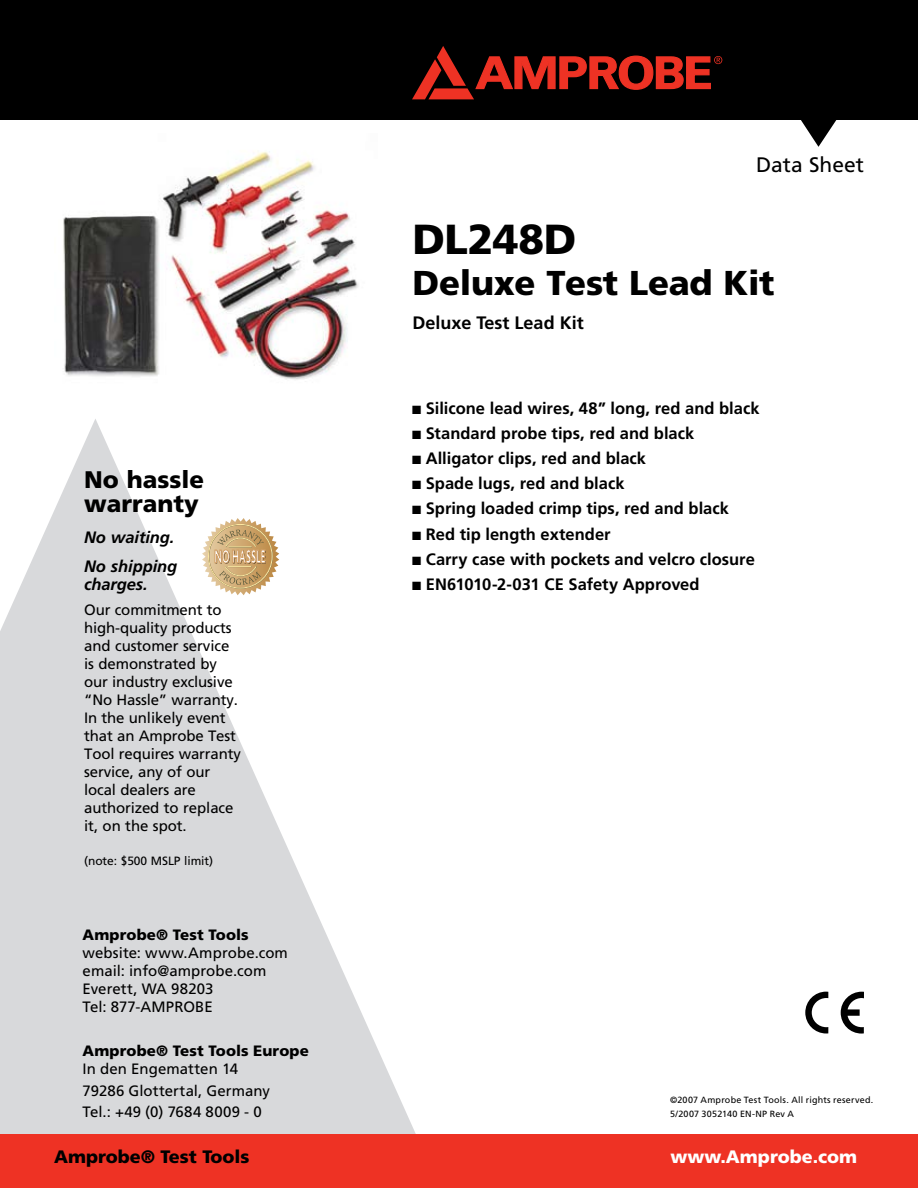
<style>
.page{position:relative;width:918px;height:1188px;background:#fff}
.page>*{position:absolute;margin:0;border:0;box-sizing:border-box;transform-origin:0 0}
.t1{font:900 42px "Frutiger";letter-spacing:-.01em;color:#000}
.t2{font:900 34.5px "Frutiger";letter-spacing:-.01em;color:#000}
.t3{font:900 24px/24px "Frutiger";color:#000}
.t4{font:21px "Frutiger";color:#000}
.t5{font:900 18px "Frutiger";color:#000}
.t6{font:700 18px "Frutiger";color:#000}
.t7{font:900 18px "Frutiger";color:#fff}
.t8{font:700 16.5px "Frutiger";color:#000}
.t9{font:italic 700 16.5px/28.5px "Frutiger";letter-spacing:-.005em;color:#000}
.t10{font:15px/18px "Frutiger";letter-spacing:-.01em;color:#000}
.t11{font:900 15px "Frutiger";letter-spacing:.005em;color:#000}
.t12{font:12px "Frutiger";letter-spacing:-.005em;color:#000}
.t13{font:9px/14.1px "Frutiger";letter-spacing:.025em;color:#000}
</style>
<div class="page">
<svg style="left:0;top:419px;width:416px;height:715px;fill:#d8d9db"></svg>
<div style="left:0;top:0;width:918px;height:120px;background:#000"></div>
<div style="left:0;top:1134px;width:918px;height:54px;background:#ee3224"></div>
<svg style="left:412px;top:46px;width:310px;height:53px"></svg>
<svg style="left:801px;top:120px;width:36px;height:27px"></svg>
<svg style="left:202px;top:518px;width:77px;height:77px"></svg>
<svg style="left:841px;top:992px;width:23px;height:42px"></svg>
<svg style="left:805px;top:992px;width:23px;height:41px"></svg>
<img style="left:63px;top:151px;width:296px;height:229px">
<h3 class="t4" style="left:756px;top:153px;width:109px">Data Sheet</h3>
<h3 class="t3" style="left:84px;top:467px;width:122px">No hassle warranty</h3>
<p class="t9" style="left:84px;top:523px;width:95px">No waiting.<br>No shipping</p>
<p class="t9" style="left:84px;top:570px;width:65px">charges.</p>
<p class="t10" style="left:84px;top:600px;width:158px">Our commitment to high-quality products and customer service is demonstrated by our industry exclusive “No Hassle” warranty.<br>In the unlikely event that an Amprobe Test<br>Tool requires warranty service, any of our local dealers are authorized to replace it, on the spot.</p>
<p class="t12" style="left:84px;top:854px;width:131px">(note: $500 MSLP limit)</p>
<p class="t11" style="left:83px;top:926px;width:167px">Amprobe® Test Tools</p>
<p class="t10" style="left:83px;top:943px;width:207px">website: www.Amprobe.com email: info@amprobe.com<br>Everett, WA 98203<br>Tel: 877-AMPROBE</p>
<p class="t11" style="left:83px;top:1042px;width:228px">Amprobe® Test Tools Europe</p>
<p class="t10" style="left:83px;top:1058px;width:189px;line-height:21.3px">In den Engematten 14<br>79286 Glottertal, Germany<br>Tel.: +49 (0) 7684 8009 - 0</p>
<h1 class="t1" style="left:413px;top:214px;width:165px">DL248D</h1>
<h2 class="t2" style="left:413px;top:262px;width:363px">Deluxe Test Lead Kit</h2>
<p class="t6" style="left:413px;top:312px;width:173px">Deluxe Test Lead Kit</p>
<p class="t8" style="left:412px;top:398px;width:349px">■ Silicone lead wires, 48” long, red and black</p>
<p class="t8" style="left:412px;top:423px;width:284px">■ Standard probe tips, red and black</p>
<p class="t8" style="left:412px;top:449px;width:235px">■ Alligator clips, red and black</p>
<p class="t8" style="left:412px;top:474px;width:214px">■ Spade lugs, red and black</p>
<p class="t8" style="left:412px;top:499px;width:318px">■ Spring loaded crimp tips, red and black</p>
<p class="t8" style="left:412px;top:524px;width:200px">■ Red tip length extender</p>
<p class="t8" style="left:412px;top:549px;width:344px">■ Carry case with pockets and velcro closure</p>
<p class="t8" style="left:412px;top:575px;width:289px">■ EN61010-2-031 CE Safety Approved</p>
<p class="t13" style="left:670px;top:1093px;width:205px">©2007 Amprobe Test Tools. All rights reserved.<br>5/2007 3052140 EN-NP Rev A</p>
<p class="t5" style="left:54px;top:1146px;width:197px">Amprobe® Test Tools</p>
<p class="t7" style="left:670px;top:1146px;width:188px">www.Amprobe.com</p>
</div>
